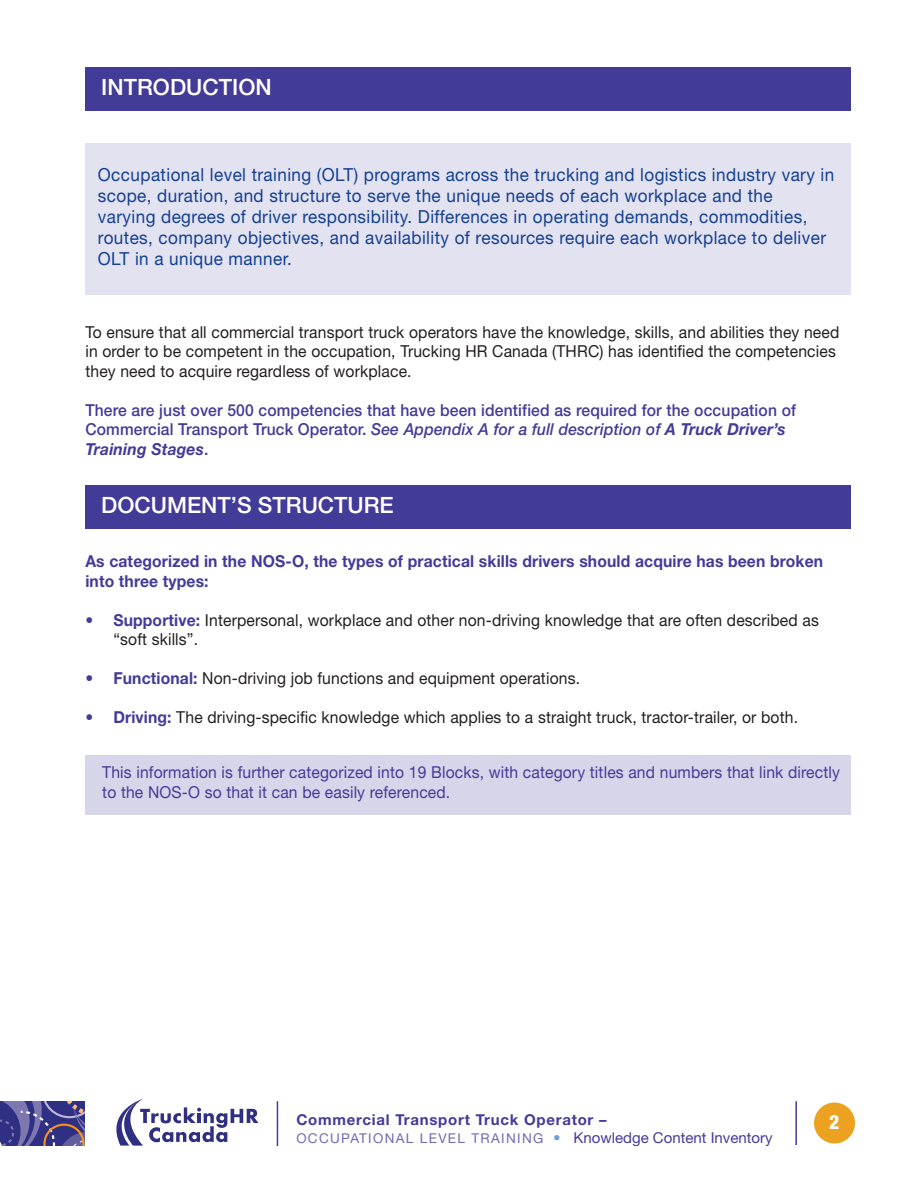
<style>
.page{position:relative;width:918px;height:1188px;background:#fff}
.page>*{position:absolute;margin:0;border:0;box-sizing:border-box;transform-origin:0 0}
.t1{font:500 22.5px "Helvetica Neue LT Std";color:#fff}
.t2{font:800 condensed 19.5px "Helvetica Neue LT Std";color:#fff}
.t3{font:18px/21px "Helvetica Neue LT Std";letter-spacing:.025em;color:#133f90;scale:.95 1}
.t4{font:16.5px/19.5px "Helvetica Neue LT Std";letter-spacing:.01em;color:#231f20;scale:.95 1}
.t5{font:500 16.5px/19.5px "Helvetica Neue LT Std";letter-spacing:.01em;color:#433b98;scale:.95 1}
.t6{font:16.5px/19.5px "Helvetica Neue LT Std";letter-spacing:.01em;color:#433b98;scale:.95 1}
.t7{font:700 16.5px/19.5px "Helvetica Neue LT Std";letter-spacing:.01em;color:#433b98;scale:.95 1}
.t8{font:700 15px "Helvetica Neue LT Std";letter-spacing:.05em;color:#433b98}
.t9{font:13.5px "Helvetica Neue LT Std";letter-spacing:.1em;color:#736ab0}
.s1{font-style:italic}
.s2{font-weight:700;font-style:italic}
.s3{color:#433b98}
.s4{font-weight:700;color:#433b98}
.s5{font-size:15px;color:#71a0d5}
.s6{font-size:15px;color:#433b98}
</style>
<div class="page">
<div style="left:85px;top:756px;width:765px;height:59px;background:#d7d5ea"></div>
<svg style="left:116px;top:1099px;width:142px;height:47px"></svg>
<hr style="left:277px;top:1101px;width:1px;height:45px;background:#433b98">
<hr style="left:795px;top:1101px;width:2px;height:44px;background:#433b98">
<div style="left:814px;top:1103px;width:41px;height:40px;background:#eca220;border-radius:50%"></div>
<svg style="left:0;top:1102px;width:84px;height:43px;background:#524c8e"></svg>
<div style="left:85px;top:68px;width:765px;height:43px;background:#433b98"></div>
<div style="left:85px;top:485px;width:765px;height:43px;background:#433b98"></div>
<div style="left:85px;top:143px;width:765px;height:152px;background:#e3e2f1"></div>
<h1 class="t1" style="left:101px;top:79px;width:172px">INTRODUCTION</h1>
<p class="t3" style="left:98px;top:166px;width:777px">Occupational level training (OlT) programs across the trucking and logistics industry vary in scope, duration, and structure to serve the unique needs of each workplace and the varying degrees of driver responsibility. Differences in operating demands, commodities, routes, company objectives, and availability of resources require each workplace to deliver OlT in a unique manner.</p>
<p class="t4" style="left:85px;top:324px;width:795px">To ensure that all commercial transport truck operators have the knowledge, skills, and abilities they need in order to be competent in the occupation, Trucking Hr Canada (THrC) has identified the competencies they need to acquire regardless of workplace.</p>
<p class="t5" style="left:85px;top:402px;width:750px">There are just over 500 competencies that have been identified as required for the occupation of<br>Commercial Transport Truck Operator. <span class="s1">See Appendix A for a full description of</span> <span class="s2">A Truck Driver’s<br>Training Stages</span>.</p>
<h1 class="t1" style="left:101px;top:497px;width:294px">DOCUMENT’S STRUCTURE</h1>
<p class="t7" style="left:85px;top:553px;width:778px">As categorized in the NOS-O, the types of practical skills drivers should acquire has been broken into three types:</p>
<p class="t4" style="left:113px;top:612px;width:744px;text-indent:-28px"><span class="s3">•</span> <span class="s4">Supportive:</span> interpersonal, workplace and other non-driving knowledge that are often described as “soft skills”.</p>
<p class="t4" style="left:85px;top:670px;width:522px"><span class="s3">•</span> <span class="s4">Functional:</span> non-driving job functions and equipment operations.</p>
<p class="t4" style="left:85px;top:709px;width:752px"><span class="s3">•</span> <span class="s4">Driving:</span> The driving-specific knowledge which applies to a straight truck, tractor-trailer, or both.</p>
<p class="t6" style="left:102px;top:764px;width:778px">This information is further categorized into 19 Blocks, with category titles and numbers that link directly to the nOS-O so that it can be easily referenced.</p>
<p class="t8" style="left:296px;top:1114px;width:312px">Commercial Transport Truck Operator –</p>
<p class="t9" style="left:296px;top:1133px;width:478px">OCCupaTiOnal level Training <span class="s5">•</span> <span class="s6">Knowledge Content inventory</span></p>
<p class="t2" style="left:829px;top:1115px;width:12px">2</p>
</div>
